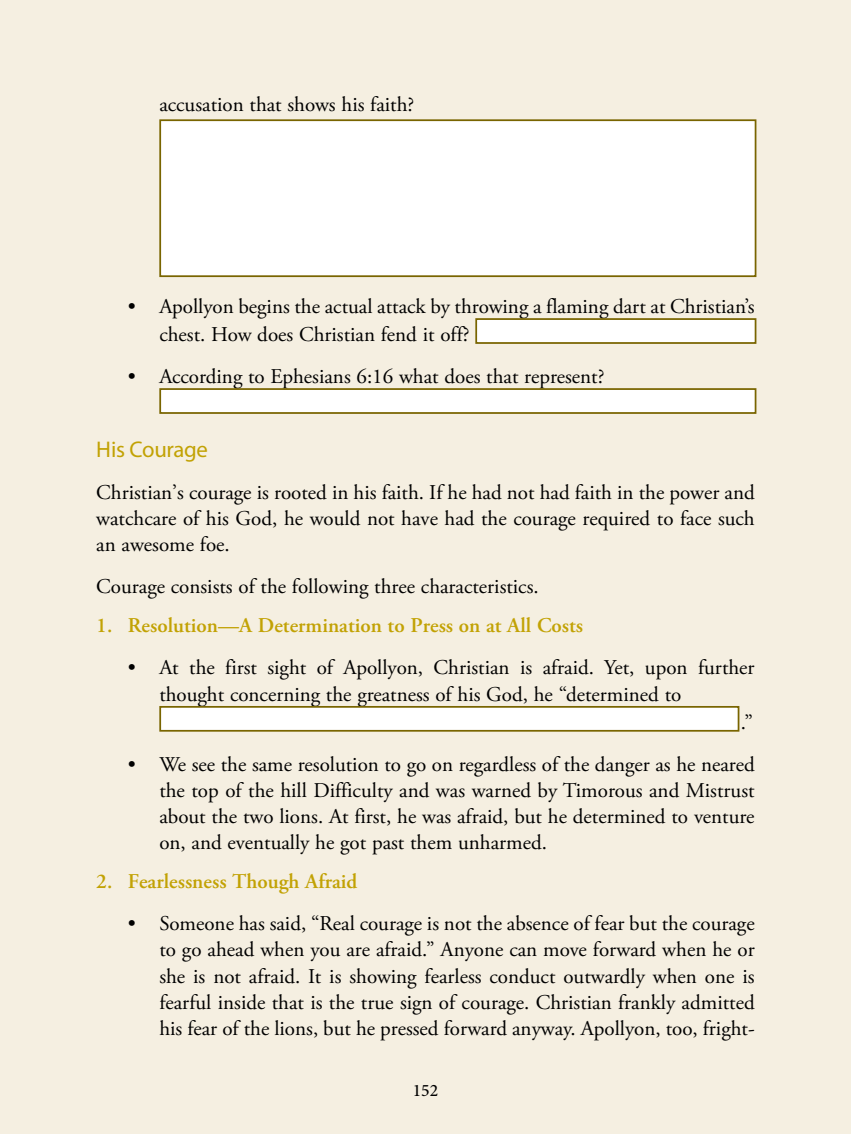
<style>
.page{position:relative;width:851px;height:1134px;background:#fff}
.page>*{position:absolute;margin:0;border:0;box-sizing:border-box;transform-origin:0 0}
.t1{font:22.75px "Myriad Pro";letter-spacing:-.015em;color:#c2a204}
.t2{font:21px/26.2px "Adobe Garamond Pro";color:#000;text-align:justify}
.t3{font:600 21px "Adobe Garamond Pro";color:#c2a204}
.t4{font:500 17.5px "Minion Pro";color:#000}
</style>
<div class="page">
<div style="left:0;top:0;width:850px;height:1134px;background:#f5efe1"></div>
<div style="left:159px;top:119px;width:597px;height:158px;background:#fff;border:2px solid #796500"></div>
<div style="left:475px;top:318px;width:281px;height:26px;background:#fff;border:2px solid #796500"></div>
<div style="left:159px;top:388px;width:597px;height:26px;background:#fff;border:2px solid #796500"></div>
<div style="left:159px;top:706px;width:580px;height:26px;background:#fff;border:2px solid #796500"></div>
<p class="t2" style="left:159px;top:92px;width:256px">accusation that shows his faith?</p>
<p class="t2" style="left:159px;top:293px;width:597px;line-height:28px;text-indent:-32px">• Apollyon begins the actual attack by throwing a flaming dart at Christian’s chest. How does Christian fend it off?</p>
<p class="t2" style="left:128px;top:364px;width:478px">• According to Ephesians 6:16 what does that represent?</p>
<p class="t1" style="left:96px;top:435px;width:113px">His Courage</p>
<p class="t2" style="left:96px;top:480px;width:660px">Christian’s courage is rooted in his faith. If he had not had faith in the power and watchcare of his God, he would not have had the courage required to face such an awesome foe.</p>
<p class="t2" style="left:96px;top:574px;width:444px">Courage consists of the following three characteristics.</p>
<p class="t3" style="left:96px;top:614px;width:488px">1. Resolution—A Determination to Press on at All Costs</p>
<p class="t2" style="left:128px;top:655px;width:628px">• At the first sight of Apollyon, Christian is afraid. Yet, upon further</p>
<p class="t2" style="left:159px;top:681px;width:523px">thought concerning the greatness of his God, he “determined to</p>
<p class="t2" style="left:740px;top:709px;width:14px">.”</p>
<p class="t2" style="left:159px;top:751px;width:597px;text-indent:-32px">• We see the same resolution to go on regardless of the danger as he neared the top of the hill Difficulty and was warned by Timorous and Mistrust about the two lions. At first, he was afraid, but he determined to venture on, and eventually he got past them unharmed.</p>
<p class="t3" style="left:96px;top:869px;width:262px">2. Fearlessness Though Afraid</p>
<p class="t2" style="left:159px;top:911px;width:597px;text-indent:-32px">• Someone has said, “Real courage is not the absence of fear but the courage to go ahead when you are afraid.” Anyone can move forward when he or she is not afraid. It is showing fearless conduct outwardly when one is fearful inside that is the true sign of courage. Christian frankly admitted his fear of the lions, but he pressed forward anyway. Apollyon, too, fright-</p>
<p class="t4" style="left:413px;top:1079px;width:27px">152</p>
</div>
